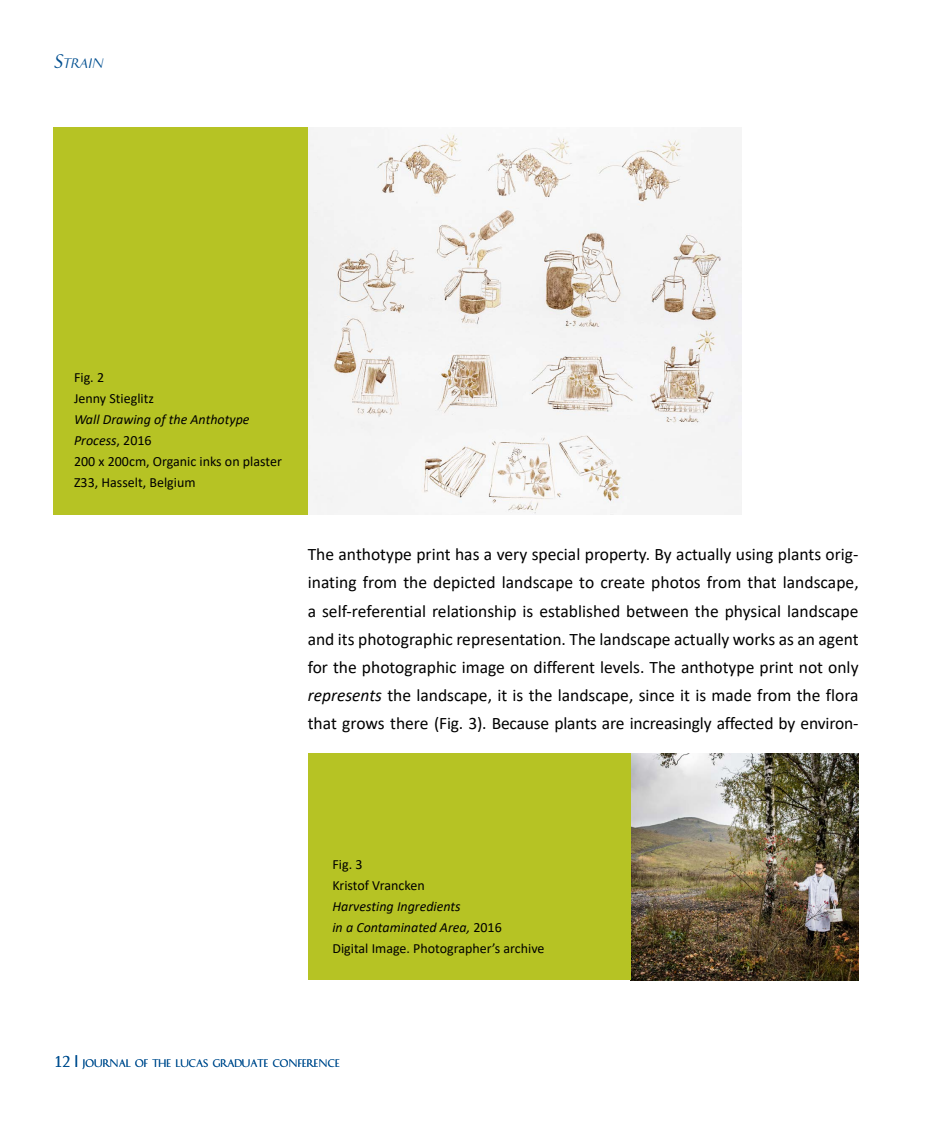
<style>
.page{position:relative;width:943px;height:1127px;background:#fff}
.page>*{position:absolute;margin:0;border:0;box-sizing:border-box;transform-origin:0 0}
.t1{font:17.5px/28px "Calibri";letter-spacing:-.01em;color:#000;text-align:justify}
.t2{font:14px/21px "Calibri";color:#000}
.t3{font:italic 14px/21px "Calibri";color:#000}
.t4{font:italic 12.25px "History Two";color:#004f90}
.t5{font:9.8px "History Two";color:#004f90}
.s1{font-size:17.5px}
.s2{font-style:italic}
.s3{font-style:normal}
.s4{font-size:14px}
</style>
<div class="page">
<img style="left:308px;top:128px;width:433px;height:387px">
<div style="left:53px;top:128px;width:255px;height:387px;background:#b6c324"></div>
<img style="left:630px;top:753px;width:228px;height:226px">
<div style="left:308px;top:753px;width:322px;height:226px;background:#b6c324"></div>
<p class="t4" style="left:53px;top:55px;width:54px"><span class="s1">S</span>TRAIN</p>
<p class="t2" style="left:74px;top:366px;width:81px">Fig. 2<br>Jenny Stieglitz</p>
<p class="t2" style="left:74px;top:408px;width:209px"><span class="s2">Wall Drawing of the Anthotype<br>Process</span>, 2016<br>200 x 200cm, Organic inks on plaster<br>Z33, Hasselt, Belgium</p>
<p class="t1" style="left:308px;top:540px;width:552px">The anthotype print has a very special property. By actually using plants orig&shy;inating from the depicted landscape to create photos from that landscape, a self-referential relationship is established between the physical landscape and its photographic representation. The landscape actually works as an agent for the photographic image on different levels. The anthotype print not only <span class="s2">represents</span> the landscape, it is the landscape, since it is made from the flora that grows there (Fig. 3). Because plants are increasingly affected by environ-</p>
<p class="t2" style="left:332px;top:853px;width:94px">Fig. 3<br>Kristof Vrancken</p>
<p class="t3" style="left:332px;top:895px;width:214px">Harvesting Ingredients<br>in a Contaminated Area, <span class="s3">2016<br>Digital Image. Photographer’s archive</span></p>
<p class="t5" style="left:55px;top:1057px;width:287px"><span class="s4">12 |</span> JOURNAL OF THE LUCAS GRADUATE CONFERENCE</p>
</div>
